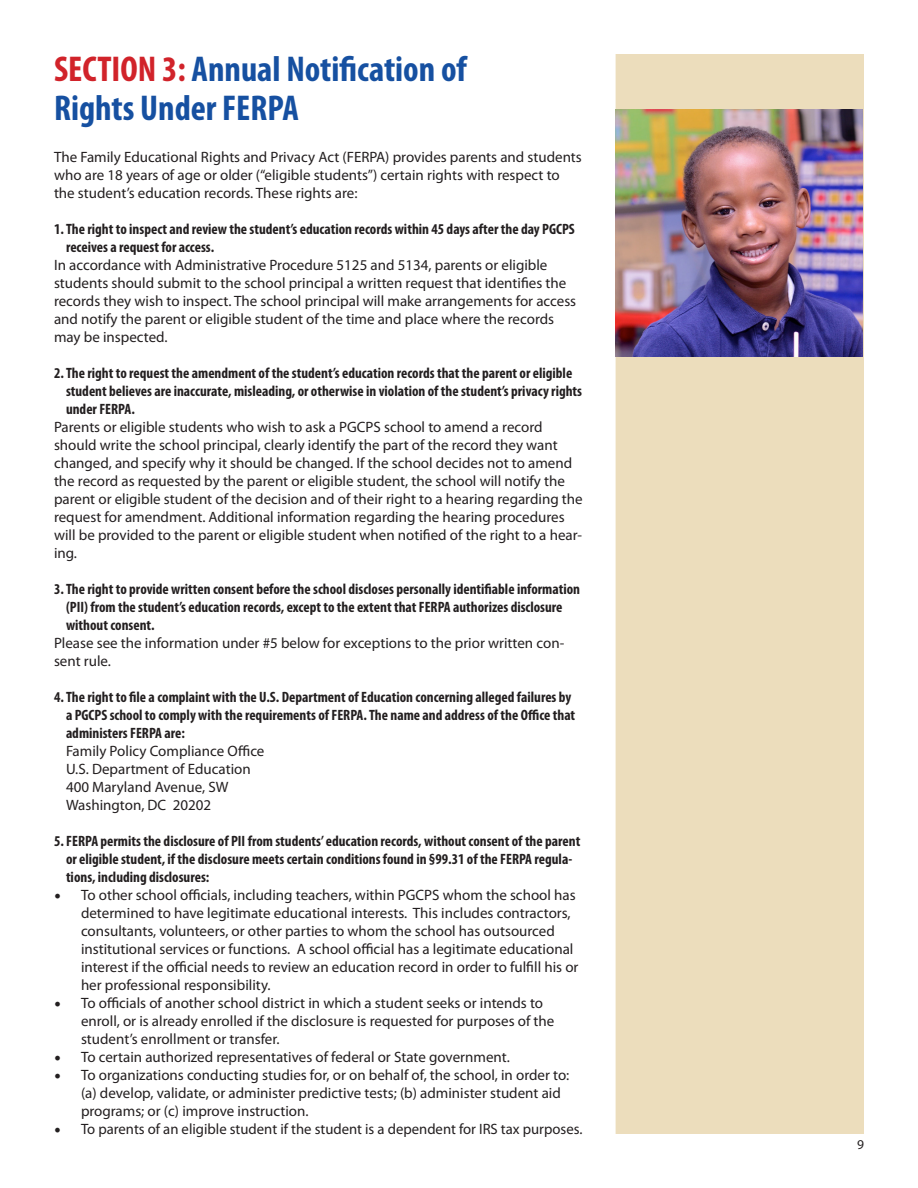
<style>
.page{position:relative;width:918px;height:1188px;background:#fff}
.page>*{position:absolute;margin:0;border:0;box-sizing:border-box;transform-origin:0 0}
.t1{font:700 condensed 36px/39px "Myriad Pro";color:#1650a1}
.t2{font:15px/18px "Myriad Pro";color:#231f20}
.t3{font:700 condensed 15px/18px "Myriad Pro";color:#231f20}
.t4{font:13.5px "Myriad Pro";color:#231f20}
.s1{color:#d1232a}
.s2{font-family:"Minion Pro";font-size:18px}
</style>
<div class="page">
<div style="left:616px;top:54px;width:248px;height:1080px;background:#ecddbc"></div>
<img style="left:616px;top:110px;width:247px;height:246px">
<p class="t1" style="left:54px;top:49px;width:414px"><span class="s1">SECTION 3:</span> Annual Notification of<br>Rights Under FERPA</p>
<p class="t2" style="left:54px;top:147px;width:529px">The Family Educational Rights and Privacy Act (FERPA) provides parents and students who are 18 years of age or older (“eligible students”) certain rights with respect to the student’s education records. These rights are:</p>
<p class="t3" style="left:66px;top:219px;width:510px;text-indent:-12px">1. The right to inspect and review the student’s education records within 45 days after the day PGCPS receives a request for access.</p>
<p class="t2" style="left:54px;top:255px;width:524px">In accordance with Administrative Procedure 5125 and 5134, parents or eligible students should submit to the school principal a written request that identifies the records they wish to inspect. The school principal will make arrangements for access and notify the parent or eligible student of the time and place where the records may be inspected.</p>
<p class="t3" style="left:66px;top:363px;width:518px;text-indent:-12px">2. The right to request the amendment of the student’s education records that the parent or eligible student believes are inaccurate, misleading, or otherwise in violation of the student’s privacy rights under FERPA.</p>
<p class="t2" style="left:54px;top:417px;width:530px">Parents or eligible students who wish to ask a PGCPS school to amend a record should write the school principal, clearly identify the part of the record they want changed, and specify why it should be changed. If the school decides not to amend the record as requested by the parent or eligible student, the school will notify the parent or eligible student of the decision and of their right to a hearing regarding the request for amendment. Additional information regarding the hearing procedures will be provided to the parent or eligible student when notified of the right to a hear&shy;ing.</p>
<p class="t3" style="left:66px;top:579px;width:516px;text-indent:-12px">3. The right to provide written consent before the school discloses personally identifiable information (PII) from the student’s education records, except to the extent that FERPA authorizes disclosure without consent.</p>
<p class="t2" style="left:54px;top:633px;width:512px">Please see the information under #5 below for exceptions to the prior written con&shy;sent rule.</p>
<p class="t3" style="left:66px;top:687px;width:511px;text-indent:-12px">4. The right to file a complaint with the U.S. Department of Education concerning alleged failures by a PGCPS school to comply with the requirements of FERPA. The name and address of the Office that administers FERPA are:</p>
<p class="t2" style="left:66px;top:741px;width:200px">Family Policy Compliance Office</p>
<p class="t2" style="left:66px;top:759px;width:186px">U.S. Department of Education</p>
<p class="t2" style="left:66px;top:777px;width:164px">400 Maryland Avenue, SW</p>
<p class="t2" style="left:66px;top:795px;width:147px">Washington, DC 20202</p>
<p class="t3" style="left:66px;top:831px;width:516px;text-indent:-12px">5. FERPA permits the disclosure of PII from students’ education records, without consent of the parent or eligible student, if the disclosure meets certain conditions found in §99.31 of the FERPA regula&shy;tions, including disclosures:</p>
<p class="t2" style="left:81px;top:885px;width:499px;text-indent:-27px"><span class="s2">•</span> To other school officials, including teachers, within PGCPS whom the school has determined to have legitimate educational interests. This includes contractors, consultants, volunteers, or other parties to whom the school has outsourced institutional services or functions. A school official has a legitimate educational interest if the official needs to review an education record in order to fulfill his or her professional responsibility.</p>
<p class="t2" style="left:81px;top:993px;width:475px;text-indent:-27px"><span class="s2">•</span> To officials of another school district in which a student seeks or intends to enroll, or is already enrolled if the disclosure is requested for purposes of the student’s enrollment or transfer.</p>
<p class="t2" style="left:54px;top:1047px;width:457px"><span class="s2">•</span> To certain authorized representatives of federal or State government.</p>
<p class="t2" style="left:81px;top:1065px;width:490px;text-indent:-27px"><span class="s2">•</span> To organizations conducting studies for, or on behalf of, the school, in order to: (a) develop, validate, or administer predictive tests; (b) administer student aid programs; or (c) improve instruction.</p>
<p class="t2" style="left:54px;top:1119px;width:530px"><span class="s2">•</span> To parents of an eligible student if the student is a dependent for IRS tax purposes.</p>
<p class="t4" style="left:857px;top:1136px;width:8px">9</p>
</div>
